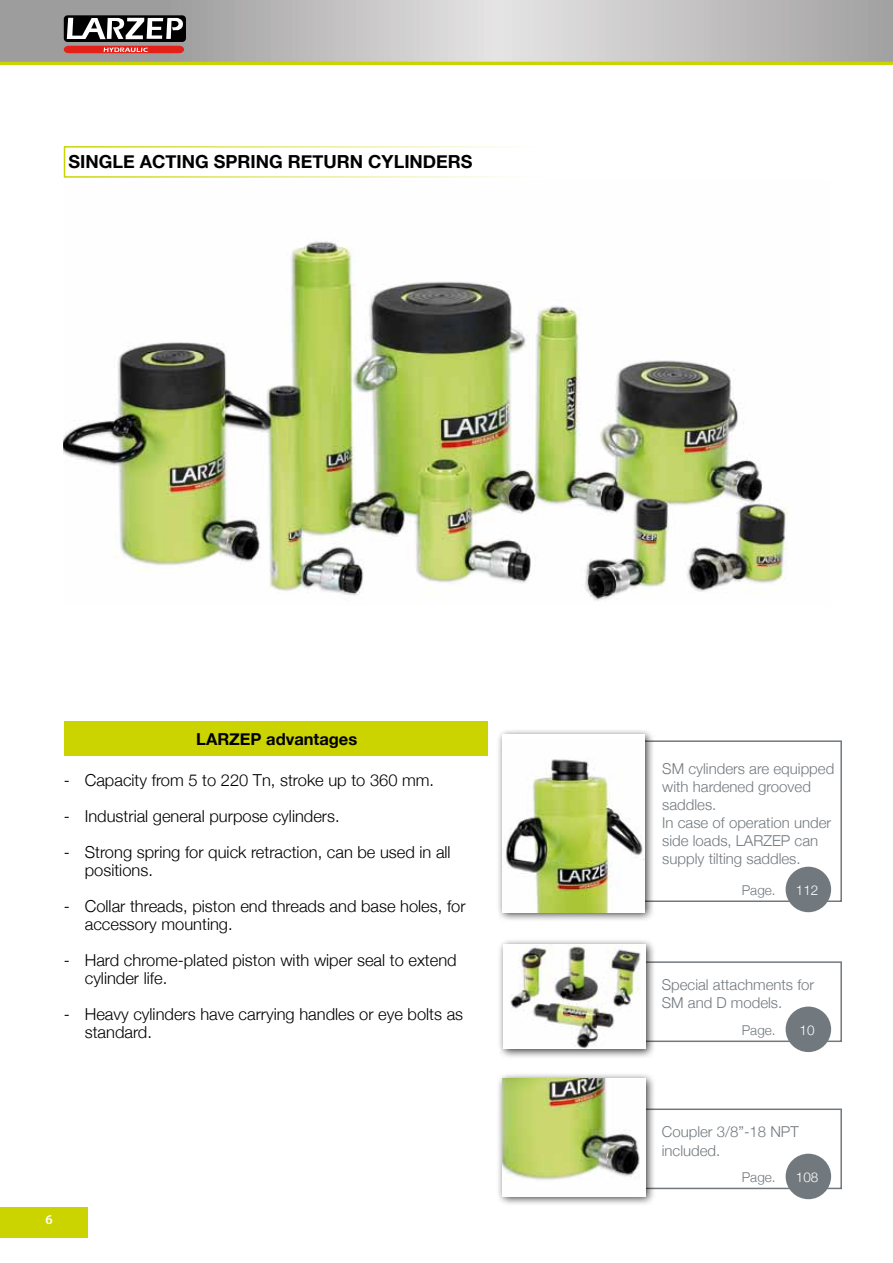
<style>
.page{position:relative;width:893px;height:1263px;background:#fff}
.page>*{position:absolute;margin:0;border:0;box-sizing:border-box;transform-origin:0 0}
.t1{font:700 18px "Helvetica Neue";color:#000}
.t2{font:300 16.5px/18px "Helvetica Neue";color:#000}
.t3{font:700 16.5px "Helvetica Neue";color:#000}
.t4{font:300 15px/18px "Helvetica Neue";color:#72797e}
.t5{font:300 13.5px "Helvetica Neue";color:#72797e}
.t6{font:300 13.5px "Helvetica Neue";color:#fff}
.t7{font:600 13.5px "Myriad Pro";color:#fff}
</style>
<div class="page">
<svg style="left:0;top:0;width:893px;height:62px;background:#bebcbc"></svg>
<svg style="left:64px;top:46px;width:120px;height:7px"></svg>
<svg style="left:64px;top:15px;width:122px;height:27px"></svg>
<svg style="left:67px;top:18px;width:116px;height:21px"></svg>
<div style="left:0;top:1208px;width:88px;height:30px;background:#cbd300"></div>
<hr style="left:0;top:62px;width:893px;height:3px;background:#cbd300">
<div style="left:574px;top:740px;width:268px;height:162px;background:#fff;border:2px solid #72797e"></div>
<div style="left:574px;top:961px;width:268px;height:81px;background:#fff;border:2px solid #72797e"></div>
<div style="left:574px;top:1108px;width:268px;height:81px;background:#fff;border:2px solid #72797e"></div>
<img style="left:64px;top:241px;width:724px;height:360px">
<div style="left:65px;top:721px;width:423px;height:35px;background:#cbd300"></div>
<div style="left:786px;top:867px;width:45px;height:45px;background:#72797e;border-radius:50%"></div>
<div style="left:497px;top:938px;width:159px;height:121px;background:#000;opacity:.75"></div>
<img style="left:503px;top:944px;width:143px;height:105px">
<div style="left:786px;top:1006px;width:45px;height:46px;background:#72797e;border-radius:50%"></div>
<div style="left:786px;top:1154px;width:45px;height:45px;background:#72797e;border-radius:50%"></div>
<div style="left:497px;top:1072px;width:159px;height:134px;background:#000;opacity:.75"></div>
<img style="left:503px;top:1078px;width:142px;height:118px">
<div style="left:496px;top:729px;width:159px;height:193px;background:#000;opacity:.75"></div>
<div style="left:502px;top:735px;width:143px;height:177px;background:#fff"></div>
<img style="left:505px;top:759px;width:140px;height:153px">
<p class="t1" style="left:69px;top:146px;width:405px">SINGLE ACTING SPRING RETURN CYLINDERS</p>
<p class="t3" style="left:196px;top:724px;width:163px">LARZEP advantages</p>
<p class="t2" style="left:64px;top:770px;width:372px">- Capacity from 5 to 220 Tn, stroke up to 360 mm.</p>
<p class="t2" style="left:64px;top:806px;width:277px">- Industrial general purpose cylinders.</p>
<p class="t2" style="left:85px;top:842px;width:367px;text-indent:-21px">- Strong spring for quick retraction, can be used in all positions.</p>
<p class="t2" style="left:85px;top:896px;width:382px;text-indent:-21px">- Collar threads, piston end threads and base holes, for accessory mounting.</p>
<p class="t2" style="left:85px;top:950px;width:373px;text-indent:-21px">- Hard chrome-plated piston with wiper seal to extend cylinder life.</p>
<p class="t2" style="left:85px;top:1004px;width:380px;text-indent:-21px">- Heavy cylinders have carrying handles or eye bolts as standard.</p>
<p class="t7" style="left:45px;top:1211px;width:9px">6</p>
<p class="t4" style="left:662px;top:758px;width:173px">SM cylinders are equipped with hardened grooved saddles.<br>In case of operation under side loads, LARZEP can supply tilting saddles.</p>
<p class="t5" style="left:742px;top:879px;width:35px">Page.</p>
<p class="t6" style="left:796px;top:879px;width:24px">112</p>
<p class="t4" style="left:662px;top:975px;width:154px">Special attachments for<br>SM and D models.</p>
<p class="t5" style="left:742px;top:1019px;width:35px">Page.</p>
<p class="t6" style="left:800px;top:1019px;width:17px">10</p>
<p class="t4" style="left:662px;top:1122px;width:138px">Coupler 3/8”-18 NPT included.</p>
<p class="t5" style="left:742px;top:1166px;width:35px">Page.</p>
<p class="t6" style="left:796px;top:1166px;width:24px">108</p>
</div>
